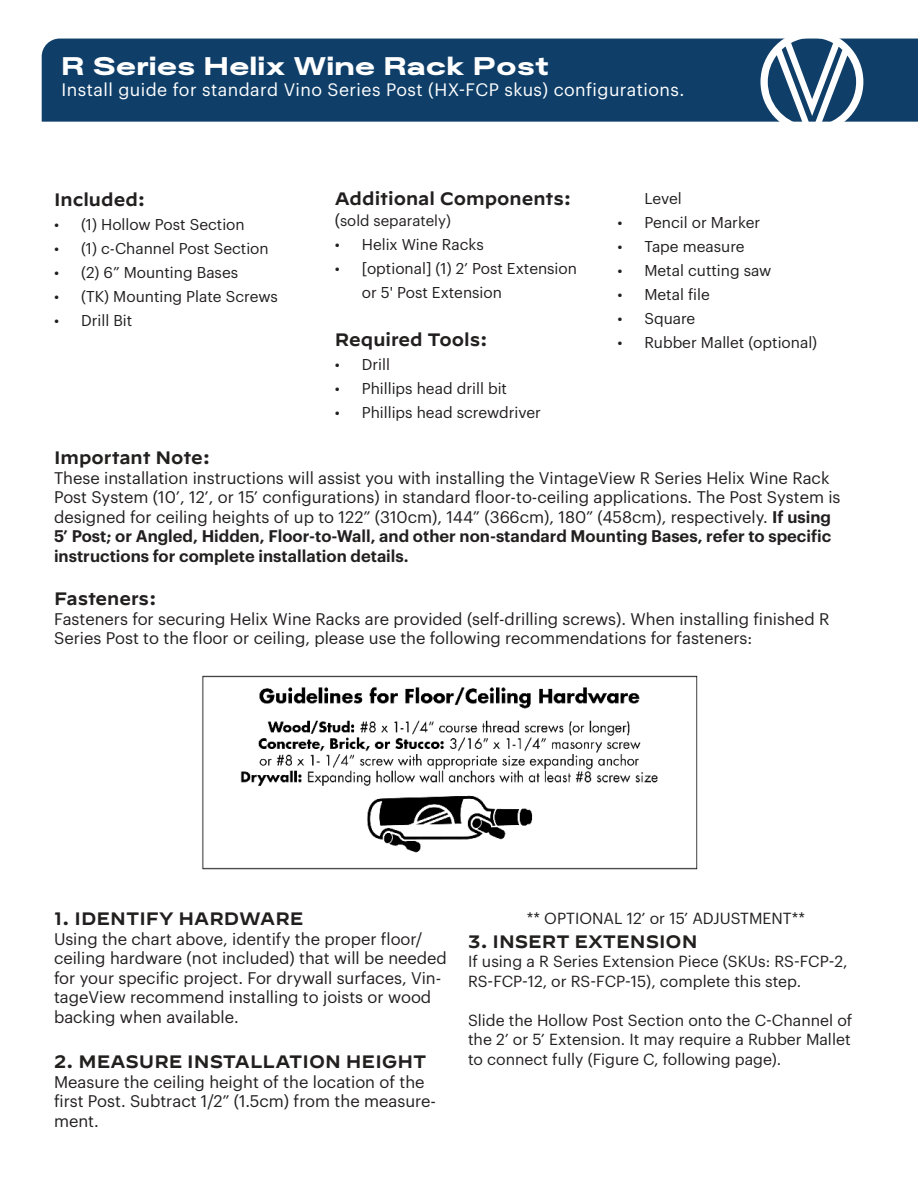
<style>
.page{position:relative;width:918px;height:1188px;background:#fff}
.page>*{position:absolute;margin:0;border:0;box-sizing:border-box;transform-origin:0 0}
.t1{font:25.5px "Plaid Trial XL";letter-spacing:.025em;color:#fff}
.t2{font:600 18px "Decimal";color:#221f1f}
.t3{font:17.7px "Graphik";letter-spacing:.025em;color:#fff}
.t4{font:16.5px/19.5px "Graphik";color:#221f1f}
.t5{font:15.75px/19.5px "Graphik";color:#221f1f}
.t6{font:15.3px/24px "Graphik";color:#221f1f}
.t7{font:15px "Graphik";color:#221f1f}
.s1{font-size:16.5px}
.s2{font-weight:600}
</style>
<div class="page">
<div style="left:42px;top:39px;width:876px;height:83px;background:#0f3f69"></div>
<svg style="left:760px;top:38px;width:103px;height:84px"></svg>
<img style="left:202px;top:675px;width:496px;height:195px">
<h1 class="t1" style="left:62px;top:52px;width:488px">R Series Helix Wine Rack Post</h1>
<p class="t3" style="left:62px;top:83px;width:624px">Install guide for standard Vino Series Post (HX-FCP skus) configurations.</p>
<p class="t2" style="left:54px;top:192px;width:93px">Included:</p>
<p class="t6" style="left:54px;top:213px;width:192px">• (1) Hollow Post Section</p>
<p class="t6" style="left:54px;top:237px;width:216px">• (1) c-Channel Post Section</p>
<p class="t6" style="left:54px;top:261px;width:186px">• (2) 6” Mounting Bases</p>
<p class="t6" style="left:54px;top:285px;width:225px">• (TK) Mounting Plate Screws</p>
<p class="t6" style="left:54px;top:309px;width:80px">• Drill Bit</p>
<p class="t2" style="left:335px;top:191px;width:238px">Additional Components:</p>
<p class="t7" style="left:335px;top:215px;width:118px"><span class="s1">(</span>sold separately)</p>
<p class="t6" style="left:335px;top:234px;width:150px">• Helix Wine Racks</p>
<p class="t6" style="left:362px;top:258px;width:217px;text-indent:-27px">• [optional] (1) 2’ Post Extension or 5' Post Extension</p>
<p class="t2" style="left:335px;top:332px;width:154px">Required Tools:</p>
<p class="t6" style="left:335px;top:354px;width:57px">• Drill</p>
<p class="t6" style="left:335px;top:378px;width:174px">• Phillips head drill bit</p>
<p class="t6" style="left:335px;top:402px;width:208px">• Phillips head screwdriver</p>
<p class="t6" style="left:644px;top:188px;width:39px">Level</p>
<p class="t6" style="left:617px;top:212px;width:144px">• Pencil or Marker</p>
<p class="t6" style="left:617px;top:236px;width:129px">• Tape measure</p>
<p class="t6" style="left:617px;top:260px;width:156px">• Metal cutting saw</p>
<p class="t6" style="left:617px;top:284px;width:94px">• Metal file</p>
<p class="t6" style="left:617px;top:308px;width:79px">• Square</p>
<p class="t6" style="left:617px;top:332px;width:201px">• Rubber Mallet (optional)</p>
<p class="t2" style="left:54px;top:450px;width:158px">Important Note:</p>
<p class="t4" style="left:54px;top:469px;width:788px">These installation instructions will assist you with installing the VintageView R Series Helix Wine Rack Post System (10’, 12’, or 15’ configurations) in standard floor-to-ceiling applications. The Post System is designed for ceiling heights of up to 122” (310cm), 144” (366cm), 180” (458cm), respectively. <span class="s2">If using 5’ Post; or Angled, Hidden, Floor-to-Wall, and other non-standard Mounting Bases, refer to specific instructions for complete installation details.</span></p>
<p class="t2" style="left:54px;top:591px;width:104px">Fasteners:</p>
<p class="t4" style="left:54px;top:610px;width:777px">Fasteners for securing Helix Wine Racks are provided (self-drilling screws). When installing finished R<br>Series Post to the floor or ceiling, please use the following recommendations for fasteners:</p>
<p class="t2" style="left:54px;top:911px;width:251px">1. IDENTIFY HARDWARE</p>
<p class="t4" style="left:54px;top:930px;width:395px">Using the chart above, identify the proper floor/ ceiling hardware (not included) that will be needed for your specific project. For drywall surfaces, Vin&shy;tageView recommend installing to joists or wood backing when available.</p>
<p class="t2" style="left:54px;top:1054px;width:374px">2. MEASURE INSTALLATION HEIGHT</p>
<p class="t4" style="left:54px;top:1073px;width:384px">Measure the ceiling height of the location of the first Post. Subtract 1/2” (1.5cm) from the measure&shy;ment.</p>
<p class="t5" style="left:527px;top:909px;width:280px">** OPTIONAL 12’ or 15’ ADJUSTMENT**</p>
<p class="t2" style="left:468px;top:934px;width:231px">3. INSERT EXTENSION</p>
<p class="t5" style="left:468px;top:953px;width:381px">If using a R Series Extension Piece (SKUs: RS-FCP-2,<br>RS-FCP-12, or RS-FCP-15), complete this step.</p>
<p class="t5" style="left:468px;top:1011px;width:386px;text-align:justify">Slide the Hollow Post Section onto the C-Channel of the 2’ or 5’ Extension. It may require a Rubber Mallet to connect fully (Figure C, following page).</p>
</div>
